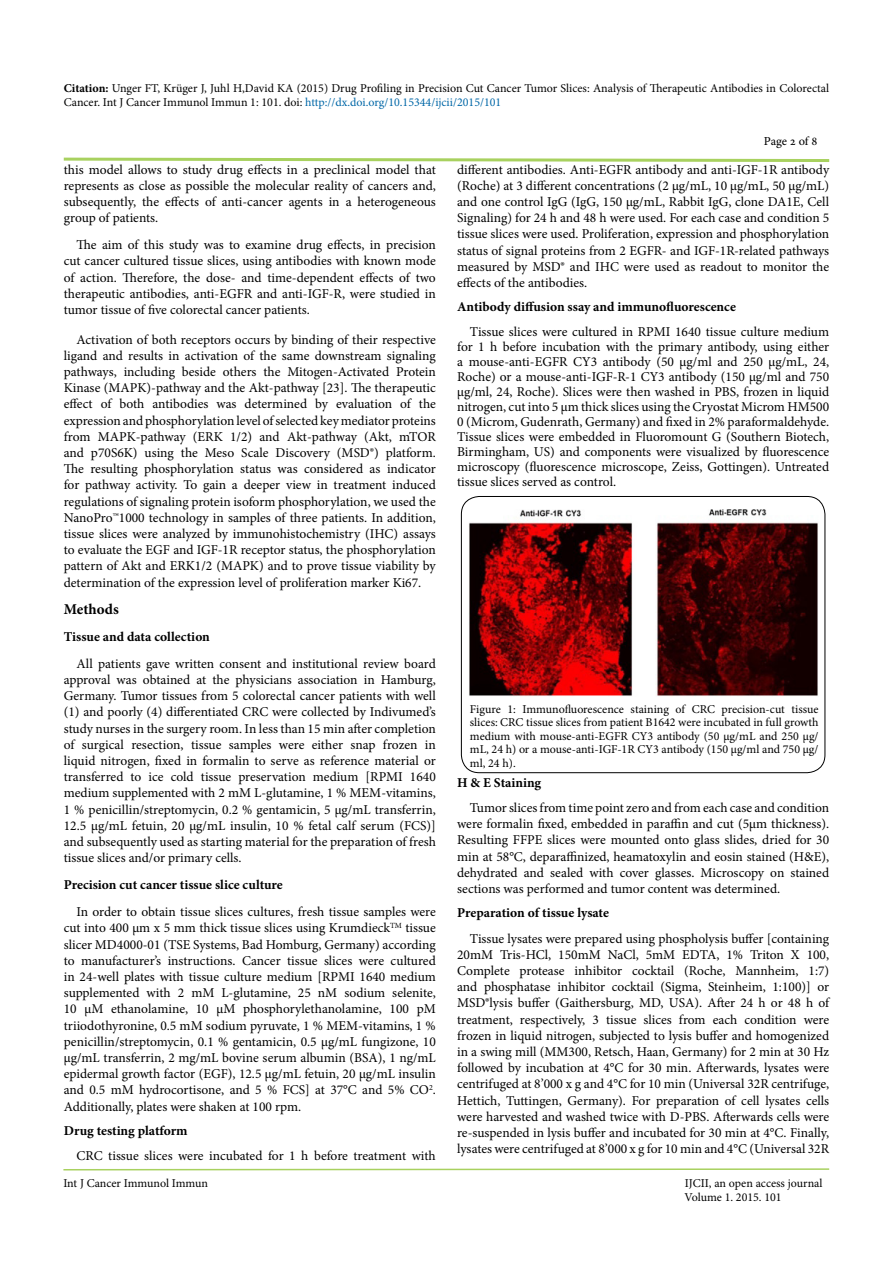
<style>
.page{position:relative;width:893px;height:1263px;background:#fff}
.page>*{position:absolute;margin:0;border:0;box-sizing:border-box;transform-origin:0 0}
.t1{font:700 15px "Minion Pro";color:#000}
.t2{font:13.5px/16.2px "Minion Pro";color:#000;text-align:justify}
.t3{font:700 13.5px "Minion Pro";color:#000}
.t4{font:12px/13.5px "Minion Pro";color:#000}
.t5{font:12px "Adobe Hebrew";letter-spacing:-.01em;color:#000}
.s1{font-weight:700}
.s2{color:#0067a7}
</style>
<div class="page">
<svg style="left:63px;top:1168px;width:767px;height:3px"></svg>
<svg style="left:63px;top:157px;width:767px;height:5px"></svg>
<img style="left:469px;top:509px;width:349px;height:187px">
<div style="left:461px;top:496px;width:364px;height:277px;border:1px solid #000;border-radius:18px"></div>
<p class="t4" style="left:64px;top:81px;width:767px;line-height:14.4px"><span class="s1">Citation:</span> Unger FT, Krüger J, Juhl H,David KA (2015) Drug Profiling in Precision Cut Cancer Tumor Slices: Analysis of Therapeutic Antibodies in Colorectal<br>Cancer. Int J Cancer Immunol Immun 1: 101. doi: <span class="s2">http://dx.doi.org/10.15344/ijcii/2015/101</span></p>
<p class="t5" style="left:764px;top:134px;width:55px">Page 2 of 8</p>
<p class="t2" style="left:64px;top:161px;width:374px">this model allows to study drug effects in a preclinical model that represents as close as possible the molecular reality of cancers and, subsequently, the effects of anti-cancer agents in a heterogeneous group of patients.</p>
<p class="t2" style="left:64px;top:237px;width:374px;text-indent:13px">The aim of this study was to examine drug effects, in precision cut cancer cultured tissue slices, using antibodies with known mode of action. Therefore, the dose- and time-dependent effects of two therapeutic antibodies, anti-EGFR and anti-IGF-R, were studied in tumor tissue of five colorectal cancer patients.</p>
<p class="t2" style="left:64px;top:331px;width:374px;text-indent:13px">Activation of both receptors occurs by binding of their respective ligand and results in activation of the same downstream signaling pathways, including beside others the Mitogen-Activated Protein Kinase (MAPK)-pathway and the Akt-pathway [23]. The therapeutic effect of both antibodies was determined by evaluation of the expression and phosphorylation level of selected key mediator proteins from MAPK-pathway (ERK 1/2) and Akt-pathway (Akt, mTOR and p70S6K) using the Meso Scale Discovery (MSD®) platform.<br>The resulting phosphorylation status was considered as indicator for pathway activity. To gain a deeper view in treatment induced regulations of signaling protein isoform phosphorylation, we used the NanoPro™1000 technology in samples of three patients. In addition, tissue slices were analyzed by immunohistochemistry (IHC) assays to evaluate the EGF and IGF-1R receptor status, the phosphorylation pattern of Akt and ERK1/2 (MAPK) and to prove tissue viability by determination of the expression level of proliferation marker Ki67.</p>
<p class="t1" style="left:64px;top:598px;width:56px">Methods</p>
<p class="t3" style="left:64px;top:627px;width:148px">Tissue and data collection</p>
<p class="t2" style="left:64px;top:655px;width:374px;text-indent:13px">All patients gave written consent and institutional review board approval was obtained at the physicians association in Hamburg, Germany. Tumor tissues from 5 colorectal cancer patients with well (1) and poorly (4) differentiated CRC were collected by Indivumed’s study nurses in the surgery room. In less than 15 min after completion of surgical resection, tissue samples were either snap frozen in liquid nitrogen, fixed in formalin to serve as reference material or transferred to ice cold tissue preservation medium [RPMI 1640 medium supplemented with 2 mM L-glutamine, 1 % MEM-vitamins, 1 % penicillin/streptomycin, 0.2 % gentamicin, 5 µg/mL transferrin, 12.5 µg/mL fetuin, 20 µg/mL insulin, 10 % fetal calf serum (FCS)] and subsequently used as starting material for the preparation of fresh tissue slices and/or primary cells.</p>
<p class="t3" style="left:64px;top:875px;width:221px">Precision cut cancer tissue slice culture</p>
<p class="t2" style="left:64px;top:904px;width:374px;text-indent:13px">In order to obtain tissue slices cultures, fresh tissue samples were cut into 400 µm x 5 mm thick tissue slices using Krumdieck<sup>TM</sup> tissue slicer MD4000-01 (TSE Systems, Bad Homburg, Germany) according to manufacturer’s instructions. Cancer tissue slices were cultured in 24-well plates with tissue culture medium [RPMI 1640 medium supplemented with 2 mM L-glutamine, 25 nM sodium selenite, 10 µM ethanolamine, 10 µM phosphorylethanolamine, 100 pM triiodothyronine, 0.5 mM sodium pyruvate, 1 % MEM-vitamins, 1 % penicillin/streptomycin, 0.1 % gentamicin, 0.5 µg/mL fungizone, 10 µg/mL transferrin, 2 mg/mL bovine serum albumin (BSA), 1 ng/mL epidermal growth factor (EGF), 12.5 µg/mL fetuin, 20 µg/mL insulin and 0.5 mM hydrocortisone, and 5 % FCS] at 37°C and 5% CO<sup>2</sup>.<br>Additionally, plates were shaken at 100 rpm.</p>
<p class="t3" style="left:64px;top:1121px;width:125px">Drug testing platform</p>
<p class="t2" style="left:77px;top:1148px;width:361px">CRC tissue slices were incubated for 1 h before treatment with</p>
<p class="t2" style="left:457px;top:161px;width:374px">different antibodies. Anti-EGFR antibody and anti-IGF-1R antibody (Roche) at 3 different concentrations (2 µg/mL, 10 µg/mL, 50 µg/mL) and one control IgG (IgG, 150 µg/mL, Rabbit IgG, clone DA1E, Cell Signaling) for 24 h and 48 h were used. For each case and condition 5 tissue slices were used. Proliferation, expression and phosphorylation status of signal proteins from 2 EGFR- and IGF-1R-related pathways measured by MSD® and IHC were used as readout to monitor the effects of the antibodies.</p>
<p class="t3" style="left:457px;top:297px;width:280px">Antibody diffusion ssay and immunofluorescence</p>
<p class="t2" style="left:457px;top:325px;width:374px;line-height:15px;text-indent:13px">Tissue slices were cultured in RPMI 1640 tissue culture medium for 1 h before incubation with the primary antibody, using either a mouse-anti-EGFR CY3 antibody (50 µg/ml and 250 µg/mL, 24, Roche) or a mouse-anti-IGF-R-1 CY3 antibody (150 µg/ml and 750 µg/ml, 24, Roche). Slices were then washed in PBS, frozen in liquid nitrogen, cut into 5 µm thick slices using the Cryostat Microm HM500<br>0 (Microm, Gudenrath, Germany) and fixed in 2% paraformaldehyde.<br>Tissue slices were embedded in Fluoromount G (Southern Biotech, Birmingham, US) and components were visualized by fluorescence microscopy (fluorescence microscope, Zeiss, Gottingen). Untreated tissue slices served as control.</p>
<p class="t4" style="left:470px;top:702px;width:350px;text-align:justify">Figure 1: Immunofluorescence staining of CRC precision-cut tissue slices: CRC tissue slices from patient B1642 were incubated in full growth medium with mouse-anti-EGFR CY3 antibody (50 µg/mL and 250 µg/ mL, 24 h) or a mouse-anti-IGF-1R CY3 antibody (150 µg/ml and 750 µg/ ml, 24 h).</p>
<p class="t3" style="left:457px;top:773px;width:86px">H &amp; E Staining</p>
<p class="t2" style="left:457px;top:800px;width:374px;text-indent:13px">Tumor slices from time point zero and from each case and condition were formalin fixed, embedded in paraffin and cut (5µm thickness).<br>Resulting FFPE slices were mounted onto glass slides, dried for 30 min at 58°C, deparaffinized, heamatoxylin and eosin stained (H&amp;E), dehydrated and sealed with cover glasses. Microscopy on stained sections was performed and tumor content was determined.</p>
<p class="t3" style="left:457px;top:903px;width:153px">Preparation of tissue lysate</p>
<p class="t2" style="left:457px;top:930px;width:374px;text-indent:13px">Tissue lysates were prepared using phospholysis buffer [containing 20mM Tris-HCl, 150mM NaCl, 5mM EDTA, 1% Triton X 100, Complete protease inhibitor cocktail (Roche, Mannheim, 1:7) and phosphatase inhibitor cocktail (Sigma, Steinheim, 1:100)] or MSD®lysis buffer (Gaithersburg, MD, USA). After 24 h or 48 h of treatment, respectively, 3 tissue slices from each condition were frozen in liquid nitrogen, subjected to lysis buffer and homogenized in a swing mill (MM300, Retsch, Haan, Germany) for 2 min at 30 Hz followed by incubation at 4°C for 30 min. Afterwards, lysates were centrifuged at 8’000 x g and 4°C for 10 min (Universal 32R centrifuge, Hettich, Tuttingen, Germany). For preparation of cell lysates cells were harvested and washed twice with D-PBS. Afterwards cells were re-suspended in lysis buffer and incubated for 30 min at 4°C. Finally, lysates were centrifuged at 8’000 x g for 10 min and 4°C (Universal 32R</p>
<p class="t4" style="left:63px;top:1176px;width:146px">Int J Cancer Immunol Immun</p>
<p class="t4" style="left:684px;top:1176px;width:140px;line-height:14.4px">IJCII, an open access journal<br>Volume 1. 2015. 101</p>
</div>
